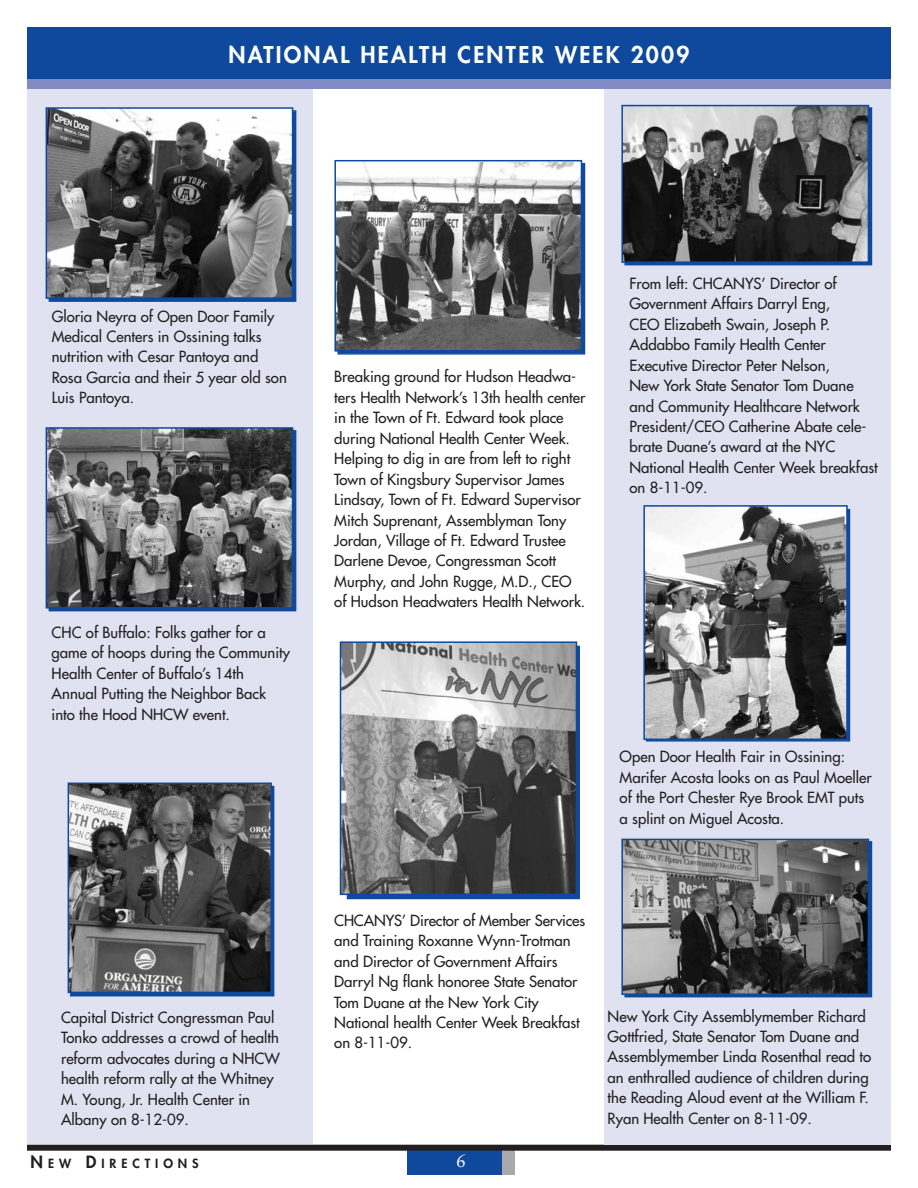
<style>
.page{position:relative;width:918px;height:1188px;background:#fff}
.page>*{position:absolute;margin:0;border:0;box-sizing:border-box;transform-origin:0 0}
.t1{font:800 22.5px "Futura";letter-spacing:.1em;color:#fff}
.t2{font:18px "Sabon";color:#fff}
.t3{font:15px/20.4px "Futura";color:#231f20}
.t4{font:800 12.3px "Futura";letter-spacing:.4em;color:#231f20}
.s1{font-size:16.5px}
</style>
<div class="page">
<div style="left:488px;top:1148px;width:27px;height:27px;background:#a8a9ad"></div>
<div style="left:407px;top:1148px;width:95px;height:27px;background:#0f499d"></div>
<div style="left:27px;top:1145px;width:864px;height:6px;background:#231f20"></div>
<div style="left:604px;top:79px;width:287px;height:1065px;background:#e1e2f1"></div>
<div style="left:27px;top:79px;width:286px;height:1065px;background:#e1e2f1"></div>
<div style="left:27px;top:27px;width:864px;height:54px;background:#0f499d"></div>
<div style="left:27px;top:79px;width:864px;height:10px;background:#828cc4"></div>
<div style="left:338px;top:163px;width:247px;height:192px;border:2px solid #0f499d"></div>
<img style="left:337px;top:163px;width:242px;height:186px">
<div style="left:334px;top:160px;width:248px;height:192px;border:2px solid #0f499d"></div>
<div style="left:624px;top:107px;width:248px;height:158px;border:2px solid #0f499d"></div>
<img style="left:624px;top:108px;width:242px;height:152px">
<div style="left:621px;top:105px;width:248px;height:158px;border:2px solid #0f499d"></div>
<img style="left:646px;top:508px;width:199px;height:229px">
<div style="left:643px;top:505px;width:205px;height:235px;border:2px solid #0f499d"></div>
<div style="left:49px;top:110px;width:247px;height:192px;border:2px solid #0f499d"></div>
<img style="left:49px;top:110px;width:241px;height:186px">
<div style="left:46px;top:107px;width:247px;height:192px;border:2px solid #0f499d"></div>
<div style="left:624px;top:841px;width:248px;height:156px;border:2px solid #0f499d"></div>
<img style="left:624px;top:842px;width:242px;height:150px">
<div style="left:621px;top:839px;width:248px;height:156px;border:2px solid #0f499d"></div>
<div style="left:70px;top:786px;width:204px;height:211px;border:2px solid #0f499d"></div>
<img style="left:71px;top:786px;width:198px;height:204px">
<div style="left:68px;top:783px;width:204px;height:210px;border:2px solid #0f499d"></div>
<div style="left:49px;top:430px;width:247px;height:181px;border:2px solid #0f499d"></div>
<img style="left:49px;top:430px;width:241px;height:176px">
<div style="left:46px;top:427px;width:247px;height:182px;border:2px solid #0f499d"></div>
<div style="left:347px;top:646px;width:233px;height:253px;border:2px solid #0f499d"></div>
<img style="left:343px;top:644px;width:231px;height:248px">
<div style="left:340px;top:641px;width:237px;height:254px;border:2px solid #0f499d"></div>
<h1 class="t1" style="left:229px;top:43px;width:462px">NATIONAL HEALTH CENTER WEEK 2009</h1>
<p class="t3" style="left:52px;top:307px;width:237px">Gloria Neyra of Open Door Family<br>Medical Centers in Ossining talks nutrition with Cesar Pantoya and<br>Rosa Garcia and their 5 year old son<br>Luis Pantoya.</p>
<p class="t3" style="left:52px;top:623px;width:240px">CHC of Buffalo: Folks gather for a game of hoops during the Community<br>Health Center of Buffalo’s 14th<br>Annual Putting the Neighbor Back into the Hood NHCW event.</p>
<p class="t3" style="left:334px;top:368px;width:253px">Breaking ground for Hudson Headwa&shy;ters Health Network’s 13th health center in the Town of Ft. Edward took place during National Health Center Week.<br>Helping to dig in are from left to right Town of Kingsbury Supervisor James Lindsay, Town of Ft. Edward Supervisor Mitch Suprenant, Assemblyman Tony Jordan, Village of Ft. Edward Trustee Darlene Devoe, Congressman Scott Murphy, and John Rugge, M.D., CEO of Hudson Headwaters Health Network.</p>
<p class="t3" style="left:630px;top:274px;width:250px">From left: CHCANYS’ Director of<br>Government Affairs Darryl Eng,<br>CEO Elizabeth Swain, Joseph P.<br>Addabbo Family Health Center<br>Executive Director Peter Nelson,<br>New York State Senator Tom Duane and Community Healthcare Network<br>President/CEO Catherine Abate cele&shy;brate Duane’s award at the NYC<br>National Health Center Week breakfast on 8-11-09.</p>
<p class="t3" style="left:620px;top:748px;width:254px">Open Door Health Fair in Ossining:<br>Marifer Acosta looks on as Paul Moeller of the Port Chester Rye Brook EMT puts a splint on Miguel Acosta.</p>
<p class="t3" style="left:61px;top:1008px;width:220px">Capital District Congressman Paul<br>Tonko addresses a crowd of health reform advocates during a NHCW health reform rally at the Whitney<br>M. Young, Jr. Health Center in<br>Albany on 8-12-09.</p>
<p class="t3" style="left:334px;top:911px;width:252px">CHCANYS’ Director of Member Services and Training Roxanne Wynn-Trotman and Director of Government Affairs<br>Darryl Ng flank honoree State Senator<br>Tom Duane at the New York City<br>National health Center Week Breakfast on 8-11-09.</p>
<p class="t4" style="left:31px;top:1157px;width:170px"><span class="s1">N</span>EW <span class="s1">D</span>IRECTIONS</p>
<p class="t2" style="left:456px;top:1154px;width:12px">6</p>
<p class="t3" style="left:608px;top:1007px;width:265px">New York City Assemblymember Richard Gottfried, State Senator Tom Duane and Assemblymember Linda Rosenthal read to an enthralled audience of children during the Reading Aloud event at the William F.<br>Ryan Health Center on 8-11-09.</p>
</div>
